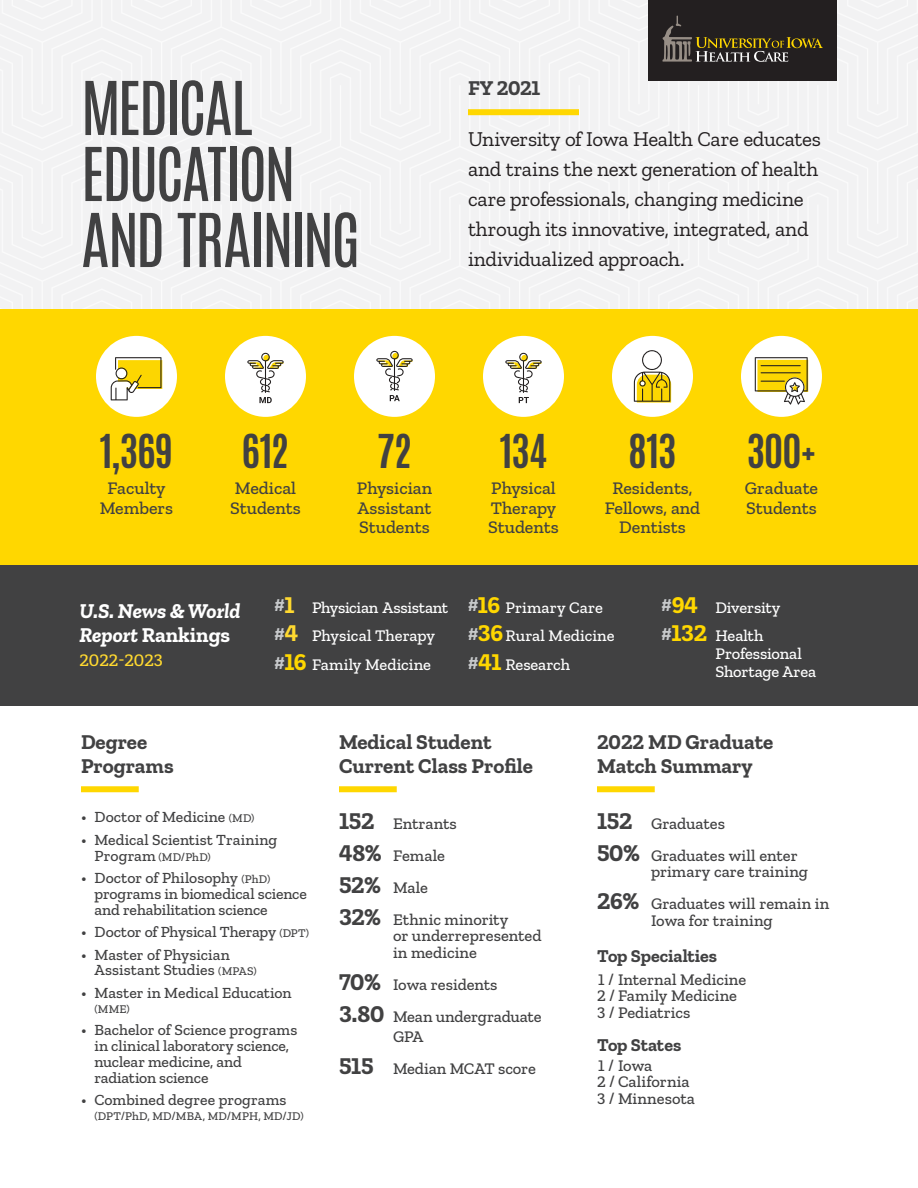
<style>
.page{position:relative;width:918px;height:1188px;background:#fff}
.page>*{position:absolute;margin:0;border:0;box-sizing:border-box;transform-origin:0 0}
.t1{font:63px/66px "Antonio";letter-spacing:-.045em;color:#414142}
.Number{font:700 39px "Antonio";letter-spacing:-.02em;color:#414142}
.t2{font:21px/30px "Zilla Slab";letter-spacing:-.015em;color:#231f20}
.t3{font:700 21px/24px "Zilla Slab";color:#414142}
.H3_No_Rule{font:italic 700 21px/24px "Zilla Slab";color:#fff}
.Number_Descriptor{font:500 18px/19.5px "Zilla Slab";color:#414142}
.Small_Number{font:700 18px "Zilla Slab";letter-spacing:-.01em;color:#414142}
.H3_No_Rule-2{font:500 18px "Zilla Slab";color:#ffd930}
.Small_Number-2{font:500 16.5px/16.5px "Zilla Slab";color:#414142}
.Small_Number-3{font:500 16.5px/18px "Zilla Slab";letter-spacing:-.005em;color:#fff}
.Number_Descriptor-2{font:500 16.5px "Zilla Slab";color:#414142}
.t4{font:500 15.75px/15.8px "Zilla Slab";letter-spacing:-.005em;color:#414142}
.t5{font:500 12px "Zilla Slab";letter-spacing:.01em;color:#414142}
.s1{font-style:normal}
.s2{font-weight:700;font-size:18px;color:#c7c9cb}
.s3{font-weight:700;font-size:24px;color:#ffd930}
.s4{font-weight:700;font-size:24px;color:#ffd700}
.s5{font-size:12px}
.s6{font-size:15.75px}
.s7{font-weight:700;font-size:24px}
</style>
<div class="page">
<div style="left:0;top:309px;width:918px;height:256px;background:#ffd700"></div>
<div style="left:468px;top:109px;width:111px;height:6px;background:#ffd700"></div>
<div style="left:96px;top:336px;width:81px;height:81px;background:#fff;border-radius:50%"></div>
<div style="left:612px;top:336px;width:81px;height:81px;background:#fff;border-radius:50%"></div>
<div style="left:741px;top:336px;width:81px;height:81px;background:#fff;border-radius:50%"></div>
<div style="left:483px;top:336px;width:81px;height:81px;background:#fff;border-radius:50%"></div>
<svg style="left:111px;top:357px;width:51px;height:43px"></svg>
<svg style="left:634px;top:350px;width:37px;height:53px"></svg>
<div style="left:225px;top:336px;width:81px;height:81px;background:#fff;border-radius:50%"></div>
<svg style="left:505px;top:353px;width:37px;height:50px"></svg>
<div style="left:354px;top:336px;width:81px;height:81px;background:#fff;border-radius:50%"></div>
<svg style="left:376px;top:351px;width:37px;height:50px"></svg>
<svg style="left:247px;top:353px;width:37px;height:50px"></svg>
<svg style="left:755px;top:357px;width:53px;height:48px"></svg>
<div style="left:81px;top:786px;width:58px;height:6px;background:#ffd700"></div>
<div style="left:339px;top:786px;width:58px;height:6px;background:#ffd700"></div>
<div style="left:597px;top:786px;width:58px;height:6px;background:#ffd700"></div>
<div style="left:0;top:565px;width:918px;height:140px;background:#414142"></div>
<div style="left:648px;top:0;width:189px;height:81px;background:#231f20"></div>
<svg style="left:662px;top:16px;width:161px;height:46px"></svg>
<p class="t1" style="left:81px;top:76px;width:216px">MEDICAL<br>EDUCATION</p>
<p class="t1" style="left:81px;top:208px;width:281px">AND TRAINING</p>
<p class="t3" style="left:468px;top:76px;width:74px">FY 2021</p>
<p class="t2" style="left:468px;top:124px;width:355px">University of Iowa Health Care educates and trains the next generation of health care professionals, changing medicine through its innovative, integrated, and individualized approach.</p>
<p class="Number" style="left:100px;top:422px;width:75px">1,369</p>
<p class="Number_Descriptor" style="left:107px;top:479px;width:60px">Faculty</p>
<p class="Number_Descriptor" style="left:100px;top:498px;width:75px">Members</p>
<p class="Number" style="left:242px;top:422px;width:49px">612</p>
<p class="Number_Descriptor" style="left:230px;top:479px;width:72px">Medical<br>Students</p>
<p class="Number" style="left:377px;top:422px;width:37px">72</p>
<p class="Number_Descriptor" style="left:357px;top:479px;width:77px;text-align:justify">Physician Assistant Students</p>
<p class="Number" style="left:500px;top:422px;width:49px">134</p>
<p class="Number_Descriptor" style="left:488px;top:479px;width:72px">Physical<br>Therapy<br>Students</p>
<p class="Number" style="left:629px;top:422px;width:49px">813</p>
<p class="Number_Descriptor" style="left:605px;top:479px;width:97px;text-align:center">Residents,<br>Fellows, and<br>Dentists</p>
<p class="Number" style="left:747px;top:422px;width:71px">300+</p>
<p class="Number_Descriptor" style="left:745px;top:479px;width:75px">Graduate<br>Students</p>
<p class="H3_No_Rule" style="left:80px;top:599px;width:163px">U.S. News &amp; World<br>Report <span class="s1">Rankings</span></p>
<p class="H3_No_Rule-2" style="left:80px;top:650px;width:85px">2022-2023</p>
<p class="Small_Number-3" style="left:274px;top:598px;width:175px"><span class="s2">#</span><span class="s3">1</span> Physician Assistant</p>
<p class="Small_Number-3" style="left:274px;top:627px;width:162px"><span class="s2">#</span><span class="s3">4</span> Physical Therapy</p>
<p class="Small_Number-3" style="left:274px;top:656px;width:158px"><span class="s2">#</span><span class="s4">16</span> Family Medicine</p>
<p class="Small_Number-3" style="left:468px;top:598px;width:136px"><span class="s2">#</span><span class="s4">16</span> Primary Care</p>
<p class="Small_Number-3" style="left:468px;top:627px;width:148px"><span class="s2">#</span><span class="s4">36</span>Rural Medicine</p>
<p class="Small_Number-3" style="left:468px;top:656px;width:104px"><span class="s2">#</span><span class="s4">41</span> Research</p>
<p class="Small_Number-3" style="left:662px;top:598px;width:120px"><span class="s2">#</span><span class="s4">94</span> Diversity</p>
<p class="Small_Number-3" style="left:716px;top:627px;width:102px;text-indent:-54px"><span class="s2">#</span><span class="s4">132</span> Health<br>Professional<br>Shortage Area</p>
<h3 class="t3" style="left:81px;top:730px;width:94px">Degree<br>Programs</h3>
<p class="t4" style="left:81px;top:809px;width:175px">• Doctor of Medicine <span class="s5">(MD)</span></p>
<p class="t4" style="left:81px;top:832px;width:198px">• Medical Scientist Training</p>
<p class="t5" style="left:94px;top:850px;width:118px"><span class="s6">Program</span> (MD/PhD)</p>
<p class="t4" style="left:94px;top:870px;width:214px;text-indent:-14px">• Doctor of Philosophy <span class="s5">(PhD) </span>programs in biomedical science and rehabilitation science</p>
<p class="t4" style="left:81px;top:924px;width:229px">• Doctor of Physical Therapy <span class="s5">(DPT)</span></p>
<p class="t4" style="left:94px;top:946px;width:164px;text-indent:-14px">• Master of Physician<br>Assistant Studies <span class="s5">(MPAS)</span></p>
<p class="t4" style="left:81px;top:985px;width:212px">• Master in Medical Education</p>
<p class="t5" style="left:94px;top:1002px;width:37px">(MME)</p>
<p class="t4" style="left:94px;top:1022px;width:204px;text-indent:-14px">• Bachelor of Science programs in clinical laboratory science, nuclear medicine, and radiation science</p>
<p class="t4" style="left:81px;top:1092px;width:207px">• Combined degree programs</p>
<p class="t5" style="left:94px;top:1109px;width:211px">(DPT/PhD, MD/MBA, MD/MPH, MD/JD)</p>
<h3 class="t3" style="left:339px;top:730px;width:196px">Medical Student<br>Current Class Profile</h3>
<p class="Small_Number-2" style="left:339px;top:815px;width:119px"><span class="s7">152</span> Entrants</p>
<p class="Small_Number-2" style="left:339px;top:847px;width:107px"><span class="s7">48%</span> Female</p>
<p class="Small_Number-2" style="left:339px;top:879px;width:91px"><span class="s7">52%</span> Male</p>
<p class="Small_Number-2" style="left:393px;top:911px;width:150px;text-indent:-54px"><span class="s7">32%</span> Ethnic minority<br>or underrepresented in medicine</p>
<p class="Small_Number-2" style="left:339px;top:976px;width:160px"><span class="s7">70%</span> Iowa residents</p>
<p class="Small_Number-2" style="left:393px;top:1006px;width:150px;line-height:19.8px;text-indent:-54px"><span class="s7">3.80</span> Mean undergraduate<br>GPA</p>
<p class="Small_Number-2" style="left:339px;top:1060px;width:198px"><span class="s7">515</span> Median MCAT score</p>
<h3 class="t3" style="left:597px;top:730px;width:178px">2022 MD Graduate<br>Match Summary</h3>
<p class="Small_Number-2" style="left:597px;top:815px;width:130px"><span class="s7">152</span> Graduates</p>
<p class="Small_Number-2" style="left:651px;top:847px;width:159px;text-indent:-54px"><span class="s7">50%</span> Graduates will enter primary care training</p>
<p class="Small_Number-2" style="left:597px;top:895px;width:234px;text-align:center"><span class="s7">26%</span> Graduates will remain in<br>Iowa for training</p>
<p class="Small_Number" style="left:597px;top:946px;width:121px">Top Specialties</p>
<p class="Number_Descriptor-2" style="left:598px;top:970px;width:149px">1 / Internal Medicine</p>
<p class="Number_Descriptor-2" style="left:597px;top:987px;width:142px">2 / Family Medicine</p>
<p class="Number_Descriptor-2" style="left:597px;top:1003px;width:95px">3 / Pediatrics</p>
<p class="Small_Number" style="left:597px;top:1035px;width:86px">Top States</p>
<p class="Number_Descriptor-2" style="left:598px;top:1056px;width:56px">1 / Iowa</p>
<p class="Number_Descriptor-2" style="left:597px;top:1072px;width:94px">2 / California</p>
<p class="Number_Descriptor-2" style="left:597px;top:1089px;width:100px">3 / Minnesota</p>
</div>
